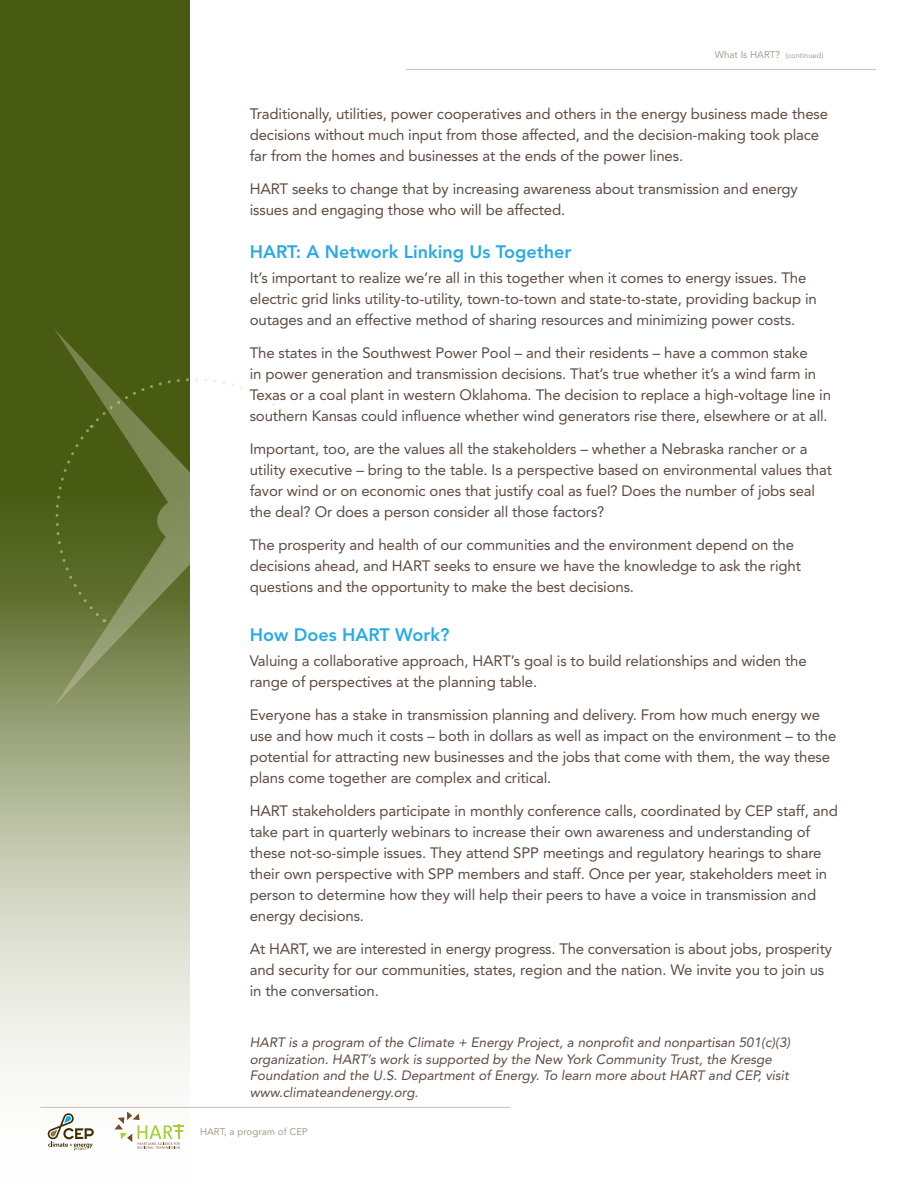
<style>
.page{position:relative;width:918px;height:1188px;background:#fff}
.page>*{position:absolute;margin:0;border:0;box-sizing:border-box;transform-origin:0 0}
.t1{font:800 18px "Avenir LT Std";color:#29abe2}
.t2{font:15px/21px "Avenir LT Std";letter-spacing:-.01em;color:#5d4c42}
.t3{font:italic 13.5px/16.5px "Avenir LT Std";color:#5d4c42}
.t4{font:9.75px "Avenir LT Std";color:#ab9c8e}
.s1{font-size:7.5px}
</style>
<div class="page">
<svg style="left:0;top:0;width:190px;height:1136px;background:#8e996c"></svg>
<svg style="left:54px;top:328px;width:136px;height:379px;background:#6f7d44"></svg>
<svg style="left:43px;top:366px;width:243px;height:256px"></svg>
<svg style="left:114px;top:1112px;width:70px;height:37px"></svg>
<svg style="left:48px;top:1113px;width:46px;height:38px"></svg>
<hr style="left:406px;top:69px;width:470px;height:1px;background:#c9beb4">
<hr style="left:40px;top:1107px;width:470px;height:1px;background:#c9beb4">
<p class="t4" style="left:715px;top:49px;width:110px">What Is HART? <span class="s1">(continued)</span></p>
<p class="t2" style="left:250px;top:104px;width:580px">Traditionally, utilities, power cooperatives and others in the energy business made these decisions without much input from those affected, and the decision-making took place far from the homes and businesses at the ends of the power lines.</p>
<p class="t2" style="left:250px;top:179px;width:550px">HART seeks to change that by increasing awareness about transmission and energy issues and engaging those who will be affected.</p>
<p class="t1" style="left:250px;top:241px;width:323px">HART: A Network Linking Us Together</p>
<p class="t2" style="left:250px;top:267px;width:569px">It’s important to realize we’re all in this together when it comes to energy issues. The electric grid links utility-to-utility, town-to-town and state-to-state, providing backup in outages and an effective method of sharing resources and minimizing power costs.</p>
<p class="t2" style="left:250px;top:342px;width:583px">The states in the Southwest Power Pool – and their residents – have a common stake<br>in power generation and transmission decisions. That’s true whether it’s a wind farm in Texas or a coal plant in western Oklahoma. The decision to replace a high-voltage line in southern Kansas could influence whether wind generators rise there, elsewhere or at all.</p>
<p class="t2" style="left:250px;top:438px;width:584px">Important, too, are the values all the stakeholders – whether a Nebraska rancher or a utility executive – bring to the table. Is a perspective based on environmental values that favor wind or on economic ones that justify coal as fuel? Does the number of jobs seal the deal? Or does a person consider all those factors?</p>
<p class="t2" style="left:250px;top:534px;width:553px">The prosperity and health of our communities and the environment depend on the decisions ahead, and HART seeks to ensure we have the knowledge to ask the right questions and the opportunity to make the best decisions.</p>
<p class="t1" style="left:250px;top:624px;width:201px">How Does HART Work?</p>
<p class="t2" style="left:250px;top:651px;width:559px">Valuing a collaborative approach, HART’s goal is to build relationships and widen the range of perspectives at the planning table.</p>
<p class="t2" style="left:250px;top:705px;width:588px">Everyone has a stake in transmission planning and delivery. From how much energy we use and how much it costs – both in dollars as well as impact on the environment – to the potential for attracting new businesses and the jobs that come with them, the way these plans come together are complex and critical.</p>
<p class="t2" style="left:250px;top:801px;width:590px">HART stakeholders participate in monthly conference calls, coordinated by CEP staff, and take part in quarterly webinars to increase their own awareness and understanding of these not-so-simple issues. They attend SPP meetings and regulatory hearings to share their own perspective with SPP members and staff. Once per year, stakeholders meet in person to determine how they will help their peers to have a voice in transmission and energy decisions.</p>
<p class="t2" style="left:250px;top:939px;width:584px">At HART, we are interested in energy progress. The conversation is about jobs, prosperity and security for our communities, states, region and the nation. We invite you to join us in the conversation.</p>
<p class="t3" style="left:250px;top:1035px;width:542px">HART is a program of the Climate + Energy Project, a nonprofit and nonpartisan 501(c)(3) organization. HART’s work is supported by the New York Community Trust, the Kresge Foundation and the U.S. Department of Energy. To learn more about HART and CEP, visit www.climateandenergy.org.</p>
<p class="t4" style="left:200px;top:1126px;width:109px">HART, a program of CEP</p>
</div>
